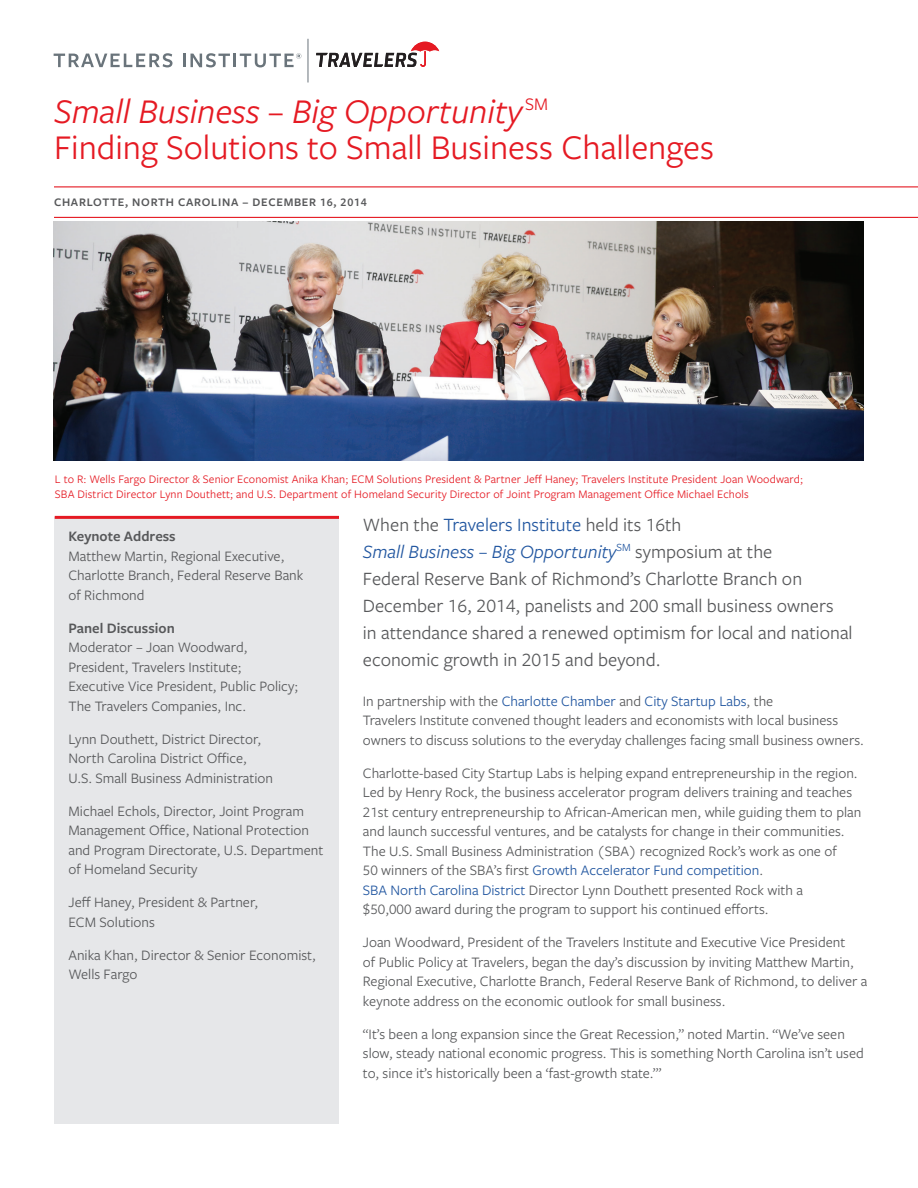
<style>
.page{position:relative;width:918px;height:1188px;background:#fff}
.page>*{position:absolute;margin:0;border:0;box-sizing:border-box;transform-origin:0 0}
.t1{font:36px/36px "Freight Sans Pro";color:#e51a23}
.Body_copy{font:19.5px/27px "Freight Sans Pro";color:#57585a}
.Body_copy-2{font:15px/19.5px "Freight Sans Pro";color:#57585a}
.Body_copy-3{font:600 15px "Freight Sans Pro";color:#57585a}
.Body_copy-4{font:12px/15px "Freight Sans Pro";letter-spacing:.01em;color:#e51a23}
.Sub-title_1_line{font:600 12px "Freight Sans Pro";letter-spacing:.06em;color:#57585a}
.s1{font-style:italic}
.s2{color:#2156a0}
.s3{font-style:italic;color:#2156a0}
.s4{font-weight:600}
</style>
<div class="page">
<div style="left:55px;top:517px;width:284px;height:607px;background:#e6e7e9"></div>
<hr style="left:55px;top:516px;width:284px;height:3px;background:#e51a23">
<img style="left:54px;top:221px;width:810px;height:240px">
<hr style="left:54px;top:186px;width:864px;height:1px;background:#e51a23">
<hr style="left:54px;top:217px;width:864px;height:1px;background:#e51a23">
<svg style="left:316px;top:42px;width:123px;height:25px"></svg>
<hr style="left:308px;top:39px;width:1px;height:44px;background:#6a747b">
<svg style="left:54px;top:53px;width:119px;height:14px"></svg>
<svg style="left:183px;top:53px;width:118px;height:14px"></svg>
<p class="t1" style="left:54px;top:92px;width:662px"><span class="s1">Small Business – Big Opportunity</span> <sup>SM<br></sup>Finding Solutions to Small Business Challenges</p>
<p class="Sub-title_1_line" style="left:54px;top:194px;width:314px">CHARLOTTE, NORTH CAROLINA – DECEMBER 16, 2014</p>
<p class="Body_copy-4" style="left:55px;top:471px;width:750px">L to R: Wells Fargo Director &amp; Senior Economist Anika Khan; ECM Solutions President &amp; Partner Jeff Haney; Travelers Institute President Joan Woodward;<br>SBA District Director Lynn Douthett; and U.S. Department of Homeland Security Director of Joint Program Management Office Michael Echols</p>
<p class="Body_copy" style="left:363px;top:510px;width:491px">When the <span class="s2">Travelers Institute</span> held its 16th<br><span class="s3">Small Business – Big Opportunity</span><sup>SM</sup> symposium at the<br>Federal Reserve Bank of Richmond’s Charlotte Branch on December 16, 2014, panelists and 200 small business owners<br>in attendance shared a renewed optimism for local and national economic growth in 2015 and beyond.</p>
<p class="Body_copy-2" style="left:363px;top:690px;width:503px">In partnership with the <span class="s2">Charlotte Chamber</span> and <span class="s2">City Startup Labs</span>, the<br>Travelers Institute convened thought leaders and economists with local business owners to discuss solutions to the everyday challenges facing small business owners.</p>
<p class="Body_copy-2" style="left:363px;top:762px;width:500px">Charlotte-based City Startup Labs is helping expand entrepreneurship in the region.<br>Led by Henry Rock, the business accelerator program delivers training and teaches 21st century entrepreneurship to African-American men, while guiding them to plan and launch successful ventures, and be catalysts for change in their communities.<br>The U.S. Small Business Administration (SBA) recognized Rock’s work as one of<br>50 winners of the SBA’s first <span class="s2">Growth Accelerator Fund competition</span>.<br><span class="s2">SBA North Carolina District</span> Director Lynn Douthett presented Rock with a<br>$50,000 award during the program to support his continued efforts.</p>
<p class="Body_copy-2" style="left:363px;top:932px;width:506px">Joan Woodward, President of the Travelers Institute and Executive Vice President<br>of Public Policy at Travelers, began the day’s discussion by inviting Matthew Martin, Regional Executive, Charlotte Branch, Federal Reserve Bank of Richmond, to deliver a keynote address on the economic outlook for small business.</p>
<p class="Body_copy-2" style="left:363px;top:1023px;width:502px">“It’s been a long expansion since the Great Recession,” noted Martin. “We’ve seen slow, steady national economic progress. This is something North Carolina isn’t used to, since it’s historically been a ‘fast-growth state.’”</p>
<p class="Body_copy-2" style="left:68px;top:526px;width:236px"><span class="s4">Keynote Address<br></span>Matthew Martin, Regional Executive,<br>Charlotte Branch, Federal Reserve Bank of Richmond</p>
<p class="Body_copy-3" style="left:68px;top:618px;width:108px">Panel Discussion</p>
<p class="Body_copy-2" style="left:68px;top:637px;width:231px">Moderator – Joan Woodward, President, Travelers Institute; Executive Vice President, Public Policy; The Travelers Companies, Inc.</p>
<p class="Body_copy-2" style="left:68px;top:729px;width:206px">Lynn Douthett, District Director,<br>North Carolina District Office,<br>U.S. Small Business Administration</p>
<p class="Body_copy-2" style="left:68px;top:801px;width:256px">Michael Echols, Director, Joint Program Management Office, National Protection and Program Directorate, U.S. Department of Homeland Security</p>
<p class="Body_copy-2" style="left:68px;top:892px;width:191px">Jeff Haney, President &amp; Partner,<br>ECM Solutions</p>
<p class="Body_copy-2" style="left:68px;top:945px;width:249px">Anika Khan, Director &amp; Senior Economist,<br>Wells Fargo</p>
</div>
